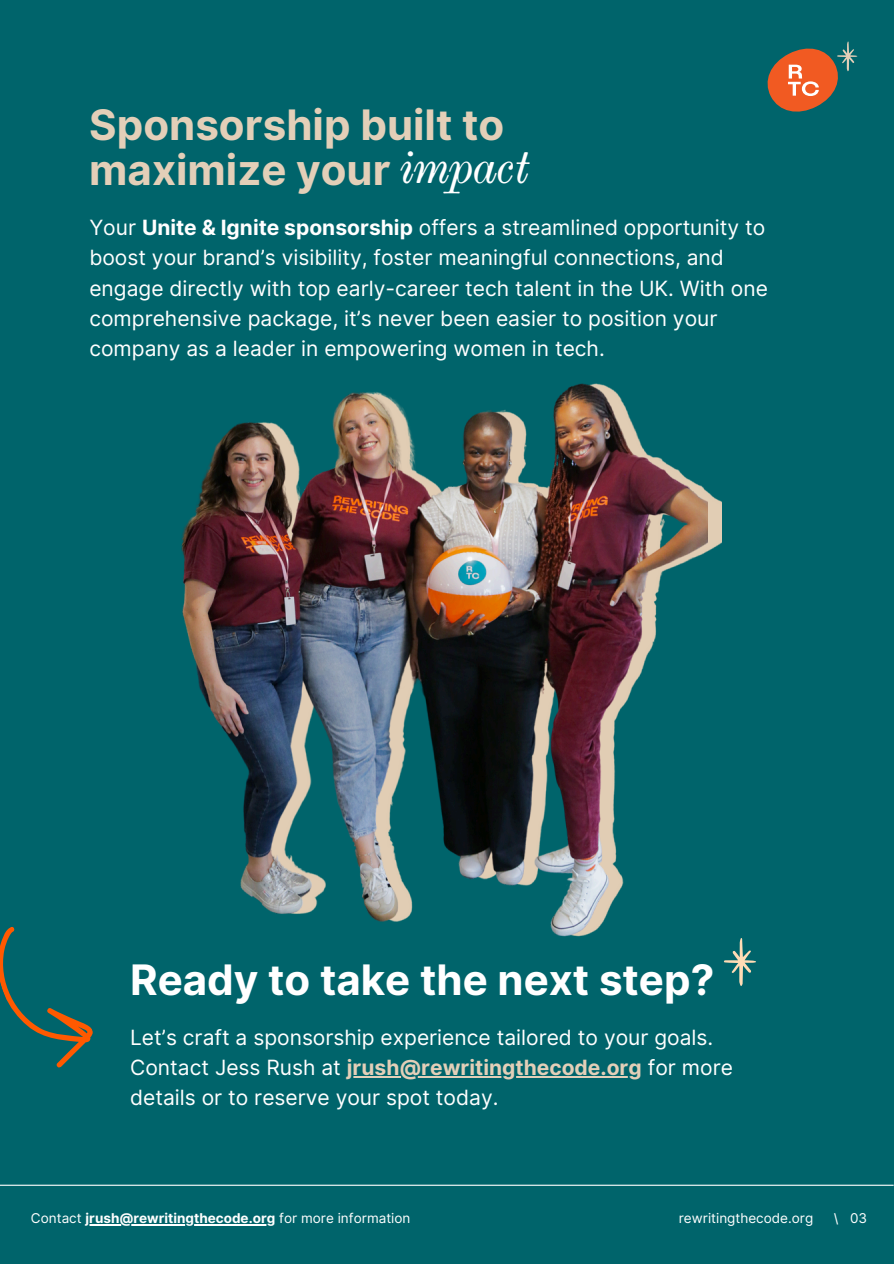
<style>
.page{position:relative;width:894px;height:1264px;background:#fff}
.page>*{position:absolute;margin:0;border:0;box-sizing:border-box;transform-origin:0 0}
.t1{font:700 42px "Inter";color:#e3cfb8}
.t2{font:700 42px "Inter";color:#fff}
.t3{font:21px/30.3px "Inter";color:#fff}
.t4{font:700 13.5px "Inter";color:#fff}
.t5{font:13.5px "Inter";color:#fff}
.s1{font-family:"TT Marxiana Antiqua";font-weight:400;font-style:italic;font-size:46.65px;color:#fff}
.s2{font-weight:700}
.s3{font-weight:700;color:#e3cfb8}
.s4{font-weight:400}
</style>
<div class="page">
<div style="left:0;top:0;width:893px;height:1263px;background:#00646b"></div>
<svg style="left:767px;top:41px;width:90px;height:71px"></svg>
<hr style="left:0;top:1184px;width:893px;height:1px;background:#fff">
<svg style="left:724px;top:938px;width:31px;height:48px"></svg>
<svg style="left:0;top:927px;width:93px;height:141px"></svg>
<img style="left:181px;top:383px;width:526px;height:554px">
<hr style="left:347px;top:1076px;width:294px;height:1px;background:#e3cfb8">
<hr style="left:86px;top:1224px;width:189px;height:1px;background:#fff">
<h1 class="t1" style="left:89px;top:100px;width:416px">Sponsorship built to</h1>
<p class="t1" style="left:89px;top:145px;width:441px">maximize your <span class="s1">impact</span></p>
<h3 class="t3" style="left:89px;top:212px;width:679px">Your <span class="s2">Unite &amp; Ignite sponsorship</span> offers a streamlined opportunity to boost your brand’s visibility, foster meaningful connections, and engage directly with top early-career tech talent in the UK. With one comprehensive package, it’s never been easier to position your company as a leader in empowering women in tech.</h3>
<h2 class="t2" style="left:130px;top:954px;width:585px">Ready to take the next step?</h2>
<p class="t3" style="left:130px;top:1021px;width:604px">Let’s craft a sponsorship experience tailored to your goals.<br>Contact Jess Rush at <span class="s3">jrush@rewritingthecode.org</span> for more</p>
<p class="t3" style="left:130px;top:1082px;width:370px">details or to reserve your spot today.</p>
<h2 class="t4" style="left:31px;top:1210px;width:381px"><span class="s4">Contact</span> jrush@rewritingthecode.org <span class="s4">for more information</span></h2>
<p class="t5" style="left:678px;top:1210px;width:136px">rewritingthecode.org</p>
<p class="t5" style="left:833px;top:1210px;width:35px">\ 03</p>
</div>
